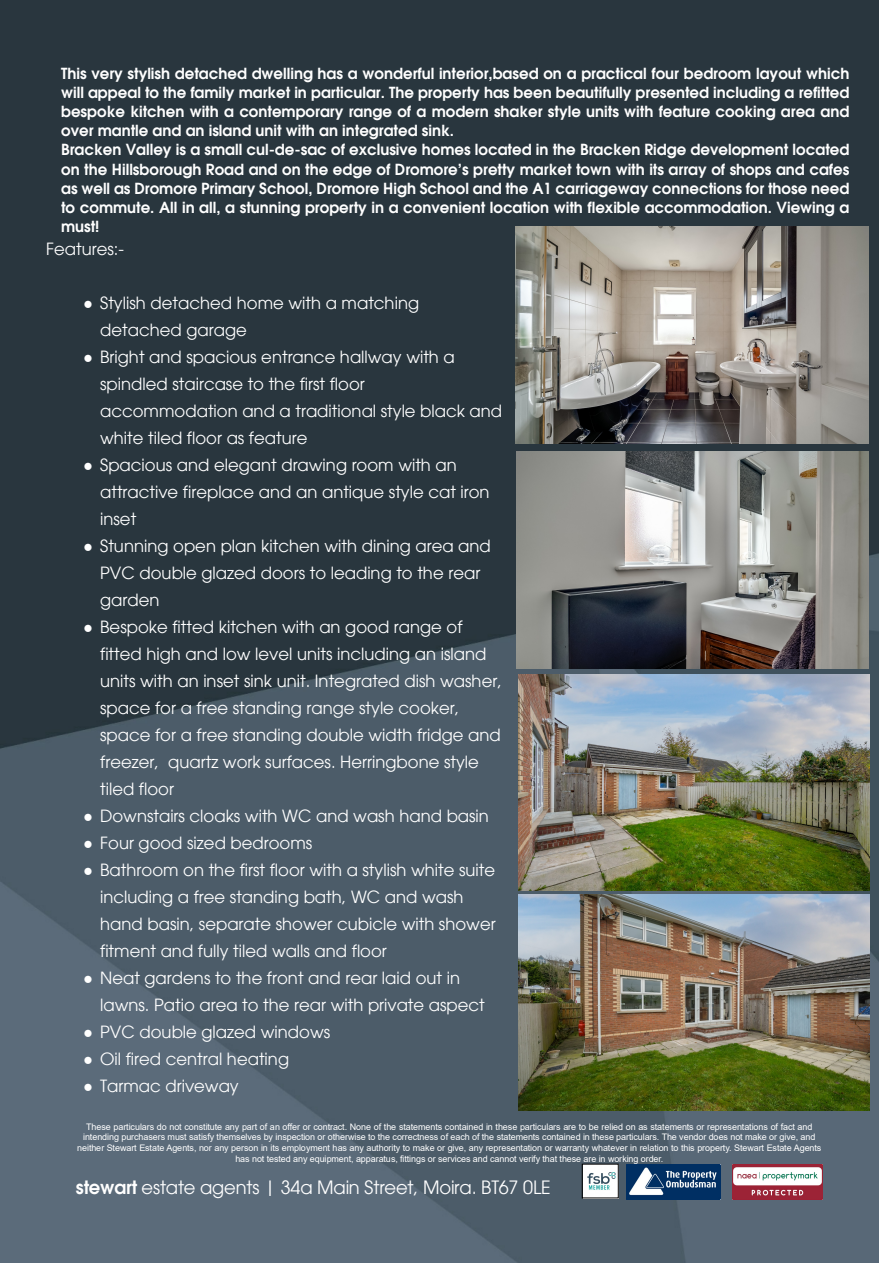
<style>
.page{position:relative;width:893px;height:1263px;background:#fff}
.page>*{position:absolute;margin:0;border:0;box-sizing:border-box;transform-origin:0 0}
.t1{font:18px "Avant Garde";letter-spacing:-.01em;color:#fff}
.t2{font:16.5px/27px "Avant Garde";color:#fff}
.t3{font:600 15px/19px "Avant Garde";color:#fff}
.t4{font:9px/10.8px "Arial";letter-spacing:-.015em;color:#fff;text-align:center}
.s1{font-family:"Times New Roman"}
.s2{font-weight:600}
</style>
<div class="page">
<img style="left:1px;top:1px;width:877px;height:1262px">
<img style="left:627px;top:1165px;width:93px;height:34px">
<img style="left:584px;top:1166px;width:32px;height:30px">
<img style="left:732px;top:1165px;width:91px;height:34px">
<img style="left:516px;top:226px;width:352px;height:217px">
<img style="left:516px;top:452px;width:352px;height:217px">
<img style="left:519px;top:675px;width:350px;height:216px">
<img style="left:518px;top:895px;width:351px;height:216px">
<p class="t3" style="left:61px;top:66px;width:790px">This very stylish detached dwelling has a wonderful interior,based on a practical four bedroom layout which will appeal to the family market in particular. The property has been beautifully presented including a refitted bespoke kitchen with a contemporary range of a modern shaker style units with feature cooking area and over mantle and an island unit with an integrated sink.<br>Bracken Valley is a small cul-de-sac of exclusive homes located in the Bracken Ridge development located on the Hillsborough Road and on the edge of Dromore’s pretty market town with its array of shops and cafes as well as Dromore Primary School, Dromore High School and the A1 carriageway connections for those need to commute. All in all, a stunning property in a convenient location with flexible accommodation. Viewing a must!</p>
<p class="t2" style="left:46px;top:237px;width:79px">Features:-</p>
<p class="t2" style="left:100px;top:291px;width:321px;text-indent:-17px"><span class="s1">●</span> Stylish detached home with a matching detached garage</p>
<p class="t2" style="left:100px;top:345px;width:404px;text-indent:-17px"><span class="s1">●</span> Bright and spacious entrance hallway with a spindled staircase to the first floor accommodation and a traditional style black and white tiled floor as feature</p>
<p class="t2" style="left:100px;top:453px;width:391px;text-indent:-17px"><span class="s1">●</span> Spacious and elegant drawing room with an attractive fireplace and an antique style cat iron inset</p>
<p class="t2" style="left:100px;top:534px;width:392px;text-indent:-17px"><span class="s1">●</span> Stunning open plan kitchen with dining area and<br>PVC double glazed doors to leading to the rear garden</p>
<p class="t2" style="left:100px;top:615px;width:403px;text-indent:-17px"><span class="s1">●</span> Bespoke fitted kitchen with an good range of fitted high and low level units including an island units with an inset sink unit. Integrated dish washer, space for a free standing range style cooker, space for a free standing double width fridge and freezer, quartz work surfaces. Herringbone style tiled floor</p>
<p class="t2" style="left:83px;top:804px;width:407px"><span class="s1">●</span> Downstairs cloaks with WC and wash hand basin</p>
<p class="t2" style="left:83px;top:831px;width:231px"><span class="s1">●</span> Four good sized bedrooms</p>
<p class="t2" style="left:100px;top:858px;width:397px;text-indent:-17px"><span class="s1">●</span> Bathroom on the first floor with a stylish white suite including a free standing bath, WC and wash hand basin, separate shower cubicle with shower fitment and fully tiled walls and floor</p>
<p class="t2" style="left:100px;top:966px;width:386px;text-indent:-17px"><span class="s1">●</span> Neat gardens to the front and rear laid out in lawns. Patio area to the rear with private aspect</p>
<p class="t2" style="left:83px;top:1020px;width:248px"><span class="s1">●</span> PVC double glazed windows</p>
<p class="t2" style="left:83px;top:1047px;width:207px"><span class="s1">●</span> Oil fired central heating</p>
<p class="t2" style="left:83px;top:1074px;width:157px"><span class="s1">●</span> Tarmac driveway</p>
<p class="t4" style="left:77px;top:1122px;width:746px">These particulars do not constitute any part of an offer or contract. None of the statements contained in these particulars are to be relied on as statements or representations of fact and intending purchasers must satisfy themselves by inspection or otherwise to the correctness of each of the statements contained in these particulars. The vendor does not make or give, and neither Stewart Estate Agents, nor any person in its employment has any authority to make or give, any representation or warranty whatever in relation to this property. Stewart Estate Agents has not tested any equipment, apparatus, fittings or services and cannot verify that these are in working order.</p>
<p class="t1" style="left:76px;top:1180px;width:476px"><span class="s2">stewart</span> estate agents | 34a Main Street, Moira. BT67 0LE</p>
</div>
